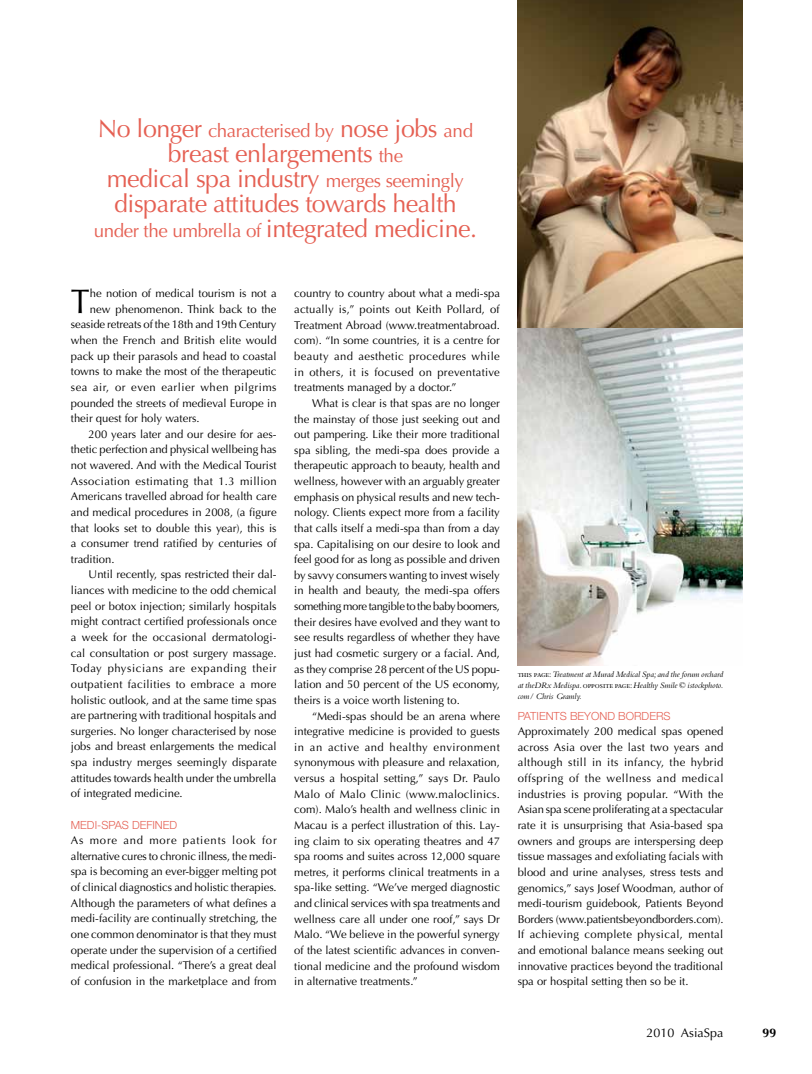
<style>
.page{position:relative;width:812px;height:1074px;background:#fff}
.page>*{position:absolute;margin:0;border:0;box-sizing:border-box;transform-origin:0 0}
.t1{font:34px "Optima";color:#000}
.t2{font:25px/25px "Optima";letter-spacing:-.02em;color:#e56053;text-align:center}
.t3{font:18.75px "Optima";letter-spacing:-.02em;color:#e56053}
.t4{font:12.5px "Optima";color:#000}
.t5{font:700 12.5px "Optima";color:#000}
.t6{font:11.25px/15.6px "Optima";color:#000;text-align:justify}
.t7{font:300 11.25px "Helvetica Neue";color:#e56053}
.t8{font:11.25px "Optima";letter-spacing:.03em;color:#000}
.t9{font:11.25px "Optima";letter-spacing:.025em;color:#000}
.t10{font:11.25px "Optima";letter-spacing:.02em;color:#000}
.t11{font:11.25px "Optima";letter-spacing:.045em;color:#000}
.t12{font:11.25px "Optima";letter-spacing:.05em;color:#000}
.t13{font:italic 8.75px/11.2px "Bembo";letter-spacing:-.005em;color:#000;text-align:justify}
.s1{font-size:25px}
.s2{font-size:18.75px}
.s3{font-family:"Bembo SC";font-style:normal}
</style>
<div class="page">
<img style="left:517px;top:0;width:225px;height:665px">
<h3 class="t3" style="left:98px;top:120px;width:377px"><span class="s1">No longer</span> characterised by <span class="s1">nose jobs</span> and</h3>
<h2 class="t2" style="left:94px;top:141px;width:385px">breast enlargements <span class="s2">the<br></span>medical spa industry <span class="s2">merges seemingly </span>disparate attitudes towards health <span class="s2">under the umbrella of</span> integrated medicine.</h2>
<h1 class="t1" style="left:71px;top:281px;width:20px">T</h1>
<p class="t6" style="left:90px;top:286px;width:188px">he notion of medical tourism is not a</p>
<p class="t6" style="left:90px;top:301px;width:188px">new phenomenon. Think back to the</p>
<p class="t6" style="left:71px;top:317px;width:207px">seaside retreats of the 18th and 19th Century</p>
<p class="t6" style="left:71px;top:332px;width:207px">when the French and British elite would</p>
<p class="t6" style="left:71px;top:348px;width:207px">pack up their parasols and head to coastal</p>
<p class="t6" style="left:71px;top:364px;width:207px">towns to make the most of the therapeutic</p>
<p class="t11" style="left:71px;top:380px;width:207px">sea air, or even earlier when pilgrims</p>
<p class="t6" style="left:71px;top:395px;width:207px">pounded the streets of medieval Europe in</p>
<p class="t6" style="left:71px;top:411px;width:130px">their quest for holy waters.</p>
<p class="t6" style="left:89px;top:426px;width:189px">200 years later and our desire for aes-</p>
<p class="t6" style="left:71px;top:442px;width:207px">thetic perfection and physical wellbeing has</p>
<p class="t6" style="left:71px;top:457px;width:207px">not wavered. And with the Medical Tourist</p>
<p class="t8" style="left:71px;top:474px;width:207px">Association estimating that 1.3 million</p>
<p class="t6" style="left:71px;top:489px;width:207px">Americans travelled abroad for health care</p>
<p class="t6" style="left:71px;top:504px;width:207px">and medical procedures in 2008, (a figure</p>
<p class="t6" style="left:71px;top:520px;width:207px">that looks set to double this year), this is</p>
<p class="t6" style="left:71px;top:536px;width:207px">a consumer trend ratified by centuries of</p>
<p class="t6" style="left:71px;top:551px;width:45px">tradition.</p>
<p class="t6" style="left:89px;top:567px;width:189px">Until recently, spas restricted their dal-</p>
<p class="t6" style="left:71px;top:582px;width:207px">liances with medicine to the odd chemical</p>
<p class="t6" style="left:71px;top:598px;width:207px">peel or botox injection; similarly hospitals</p>
<p class="t6" style="left:71px;top:614px;width:207px">might contract certified professionals once</p>
<p class="t10" style="left:71px;top:630px;width:207px">a week for the occasional dermatologi-</p>
<p class="t6" style="left:71px;top:645px;width:207px">cal consultation or post surgery massage.</p>
<p class="t12" style="left:71px;top:662px;width:207px">Today physicians are expanding their</p>
<p class="t9" style="left:71px;top:677px;width:207px">outpatient facilities to embrace a more</p>
<p class="t6" style="left:71px;top:692px;width:207px">holistic outlook, and at the same time spas</p>
<p class="t6" style="left:71px;top:707px;width:207px">are partnering with traditional hospitals and</p>
<p class="t6" style="left:71px;top:723px;width:207px">surgeries. No longer characterised by nose</p>
<p class="t6" style="left:71px;top:739px;width:207px">jobs and breast enlargements the medical</p>
<p class="t6" style="left:71px;top:754px;width:207px">spa industry merges seemingly disparate</p>
<p class="t6" style="left:71px;top:770px;width:207px">attitudes towards health under the umbrella</p>
<p class="t6" style="left:71px;top:786px;width:113px">of integrated medicine.</p>
<p class="t7" style="left:71px;top:817px;width:108px">MEDI-SPAS DEFINED</p>
<p class="t6" style="left:71px;top:832px;width:207px">As more and more patients look for alternative cures to chronic illness, the medi&shy;spa is becoming an ever-bigger melting pot of clinical diagnostics and holistic therapies.<br>Although the parameters of what defines a medi-facility are continually stretching, the one common denominator is that they must operate under the supervision of a certified medical professional. “There’s a great deal of confusion in the marketplace and from</p>
<p class="t6" style="left:294px;top:286px;width:207px">country to country about what a medi-spa actually is,” points out Keith Pollard, of Treatment Abroad (www.treatmentabroad. com). “In some countries, it is a centre for beauty and aesthetic procedures while in others, it is focused on preventative treatments managed by a doctor.”</p>
<p class="t6" style="left:294px;top:395px;width:207px;text-indent:18px">What is clear is that spas are no longer the mainstay of those just seeking out and out pampering. Like their more traditional spa sibling, the medi-spa does provide a therapeutic approach to beauty, health and wellness, however with an arguably greater emphasis on physical results and new tech&shy;nology. Clients expect more from a facility that calls itself a medi-spa than from a day spa. Capitalising on our desire to look and feel good for as long as possible and driven by savvy consumers wanting to invest wisely in health and beauty, the medi-spa offers something more tangible to the baby boomers, their desires have evolved and they want to see results regardless of whether they have just had cosmetic surgery or a facial. And, as they comprise 28 percent of the US popu&shy;lation and 50 percent of the US economy, theirs is a voice worth listening to.</p>
<p class="t6" style="left:294px;top:708px;width:207px;text-indent:18px">“Medi-spas should be an arena where integrative medicine is provided to guests in an active and healthy environment synonymous with pleasure and relaxation, versus a hospital setting,” says Dr. Paulo Malo of Malo Clinic (www.maloclinics. com). Malo’s health and wellness clinic in Macau is a perfect illustration of this. Lay&shy;ing claim to six operating theatres and 47 spa rooms and suites across 12,000 square metres, it performs clinical treatments in a spa-like setting. “We’ve merged diagnostic and clinical services with spa treatments and wellness care all under one roof,” says Dr Malo. “We believe in the powerful synergy of the latest scientific advances in conven&shy;tional medicine and the profound wisdom in alternative treatments.”</p>
<p class="t7" style="left:517px;top:708px;width:154px">PATIENTS BEYOND BORDERS</p>
<p class="t13" style="left:517px;top:668px;width:207px"><span class="s3">this page:</span> Treatment at Murad Medical Spa; and the forum orchard at theDRx Medispa. <span class="s3">opposite page:</span> Healthy Smile © istockphoto. com/ Chris Gramly.</p>
<p class="t6" style="left:517px;top:723px;width:207px">Approximately 200 medical spas opened across Asia over the last two years and although still in its infancy, the hybrid offspring of the wellness and medical industries is proving popular. “With the Asian spa scene proliferating at a spectacular rate it is unsurprising that Asia-based spa owners and groups are interspersing deep tissue massages and exfoliating facials with blood and urine analyses, stress tests and genomics,” says Josef Woodman, author of medi-tourism guidebook, Patients Beyond Borders (www.patientsbeyondborders.com).<br>If achieving complete physical, mental and emotional balance means seeking out innovative practices beyond the traditional spa or hospital setting then so be it.</p>
<p class="t4" style="left:646px;top:1025px;width:78px">2010 AsiaSpa</p>
<p class="t5" style="left:762px;top:1025px;width:15px">99</p>
</div>
